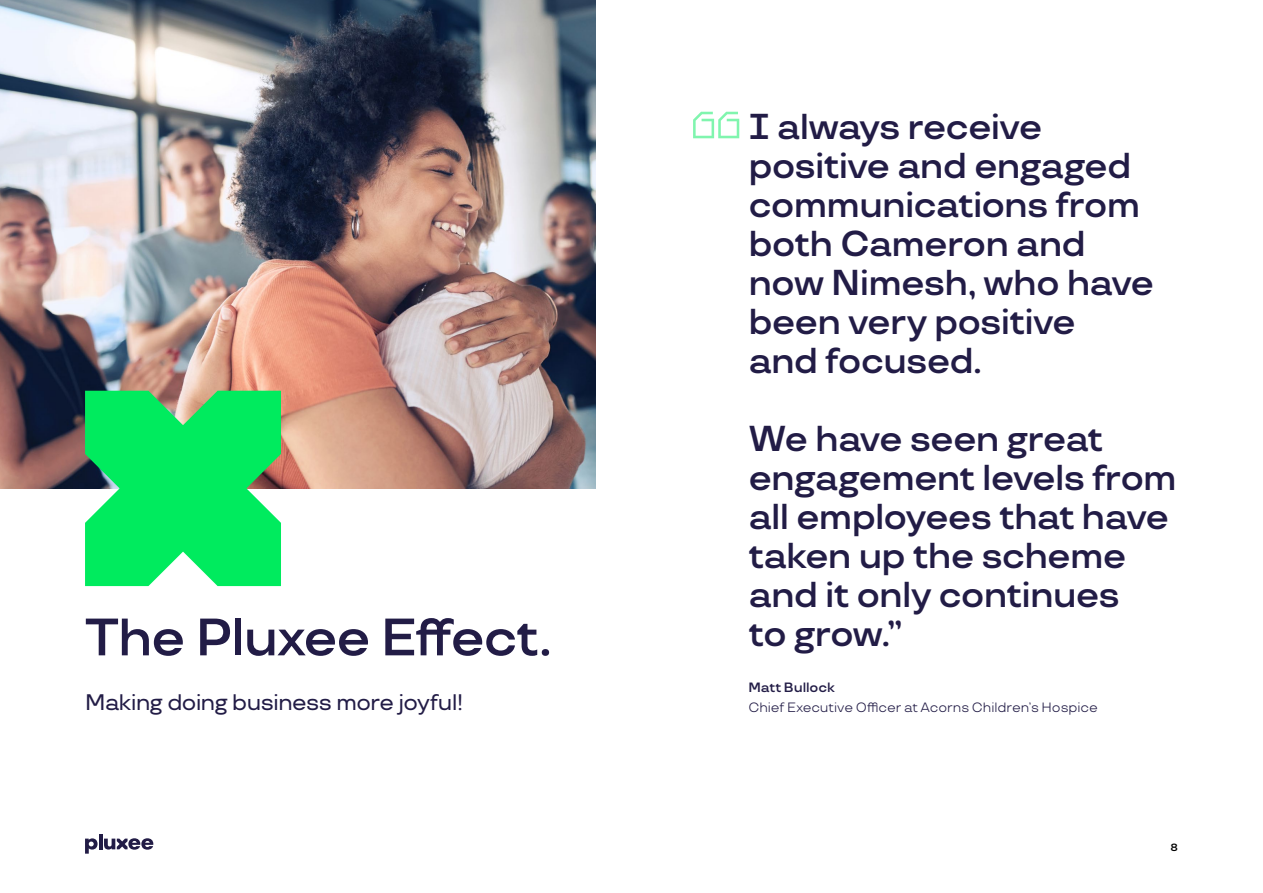
<style>
.page{position:relative;width:1263px;height:893px;background:#fff}
.page>*{position:absolute;margin:0;border:0;box-sizing:border-box;transform-origin:0 0}
.t1{font:600 52.5px "TT Travels";letter-spacing:-.03em;color:#221c46}
.t2{font:600 36px/39px "TT Travels";letter-spacing:-.025em;color:#221c46}
.t3{font:500 22.5px "TT Travels";letter-spacing:-.02em;color:#221c46}
.t4{font:13.5px "TT Travels";letter-spacing:-.005em;color:#221c46}
.t5{font:600 13.5px "TT Travels";letter-spacing:-.005em;color:#221c46}
.t6{font:600 10.5px "TT Travels";color:#000}
</style>
<div class="page">
<svg style="left:85px;top:838px;width:13px;height:16px"></svg>
<hr style="left:99px;top:834px;width:4px;height:15px;background:#221c46">
<svg style="left:104px;top:838px;width:49px;height:12px"></svg>
<img style="left:0;top:0;width:595px;height:488px">
<svg style="left:85px;top:391px;width:196px;height:195px;background:#19e468"></svg>
<svg style="left:693px;top:112px;width:46px;height:26px"></svg>
<h1 class="t1" style="left:85px;top:605px;width:468px">The Pluxee Effect.</h1>
<p class="t3" style="left:85px;top:689px;width:380px">Making doing business more joyful!</p>
<p class="t2" style="left:748px;top:107px;width:407px">I always receive positive and engaged communications from both Cameron and now Nimesh, who have been very positive and focused.</p>
<p class="t2" style="left:748px;top:419px;width:430px">We have seen great engagement levels from all employees that have taken up the scheme and it only continues<br>to grow.”</p>
<p class="t5" style="left:748px;top:679px;width:88px">Matt Bullock</p>
<p class="t4" style="left:748px;top:699px;width:351px">Chief Executive Officer at Acorns Children’s Hospice</p>
<p class="t6" style="left:1170px;top:841px;width:9px">8</p>
</div>
